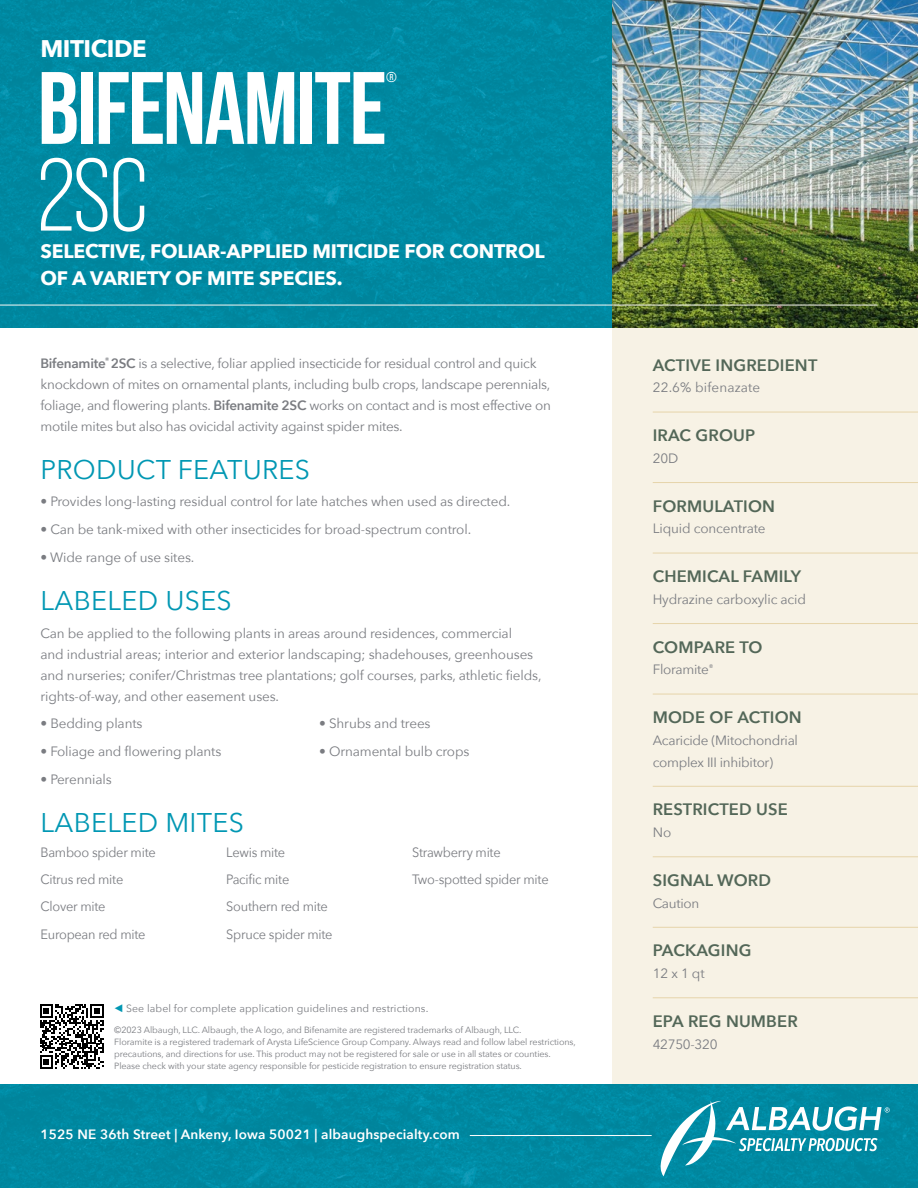
<style>
.page{position:relative;width:918px;height:1188px;background:#fff}
.page>*{position:absolute;margin:0;border:0;box-sizing:border-box;transform-origin:0 0}
.t1{font:700 102.6px "Bebas Neue Pro";letter-spacing:-.02em;color:#fff}
.t2{font:102.6px "Bebas Neue Pro";color:#fff}
.t3{font:27px "Avenir Next";letter-spacing:.01em;color:#0097b3}
.t4{font:700 24px "Avenir Next";letter-spacing:-.02em;color:#fff}
.t5{font:700 19.5px/27px "Avenir Next";letter-spacing:-.01em;color:#fff}
.t6{font:600 16.5px "Avenir Next";letter-spacing:.01em;color:#536758}
.t7{font:14.25px "Bebas Neue Pro";color:#fff}
.t8{font:13.5px/21px "Avenir Next";letter-spacing:-.015em;color:#7a7c81}
.t9{font:13.5px/27.5px "Avenir Next";letter-spacing:-.015em;color:#7a7c81;scale:.95 1}
.t10{font:600 13.5px "Avenir Next";letter-spacing:.01em;color:#fff}
.t11{font:13.5px "Avenir Next";letter-spacing:.01em;color:#7a7c81}
.t12{font:10.5px "Avenir Next";letter-spacing:.01em;color:#7a7c81}
.t13{font:9px/12px "Avenir Next";letter-spacing:-.01em;color:#7a7c81}
.s1{font-weight:600}
</style>
<div class="page">
<img style="left:0;top:0;width:612px;height:327px">
<div style="left:612px;top:274px;width:306px;height:836px;background:#f7f2e5"></div>
<img style="left:0;top:1084px;width:918px;height:104px">
<svg style="left:661px;top:1101px;width:229px;height:75px;background:#33a0b4"></svg>
<hr style="left:470px;top:1135px;width:182px;height:1px;background:#fff">
<hr style="left:653px;top:412px;width:265px;height:1px;background:#e6d4aa">
<hr style="left:653px;top:482px;width:265px;height:1px;background:#e6d4aa">
<hr style="left:653px;top:553px;width:265px;height:1px;background:#e6d4aa">
<hr style="left:653px;top:623px;width:265px;height:1px;background:#e6d4aa">
<hr style="left:653px;top:694px;width:265px;height:1px;background:#e6d4aa">
<hr style="left:653px;top:786px;width:265px;height:1px;background:#e6d4aa">
<hr style="left:653px;top:856px;width:265px;height:1px;background:#e6d4aa">
<hr style="left:653px;top:927px;width:265px;height:1px;background:#e6d4aa">
<hr style="left:653px;top:997px;width:265px;height:1px;background:#e6d4aa">
<img style="left:612px;top:0;width:306px;height:327px">
<hr style="left:0;top:305px;width:878px;height:1px;background:#f9f8f4">
<svg style="left:40px;top:1005px;width:64px;height:64px"></svg>
<h3 class="t4" style="left:40px;top:28px;width:108px">MITICIDE</h3>
<h1 class="t1" style="left:38px;top:50px;width:350px">BIFENAMITE</h1>
<p class="t7" style="left:386px;top:69px;width:12px">®</p>
<h1 class="t2" style="left:37px;top:138px;width:112px">2SC</h1>
<h3 class="t5" style="left:40px;top:238px;width:506px">SELECTIVE, FOLIAR-APPLIED MITICIDE FOR CONTROL<br>OF A VARIETY OF MITE SPECIES.</h3>
<p class="t8" style="left:40px;top:352px;width:512px"><span class="s1">Bifenamite</span><sup>®</sup> <span class="s1">2SC</span> is a selective, foliar applied insecticide for residual control and quick knockdown of mites on ornamental plants, including bulb crops, landscape perennials, foliage, and flowering plants. <span class="s1">Bifenamite 2SC</span> works on contact and is most effective on motile mites but also has ovicidal activity against spider mites.</p>
<h2 class="t3" style="left:40px;top:446px;width:271px">PRODUCT FEATURES</h2>
<p class="t8" style="left:40px;top:491px;width:471px">• Provides long-lasting residual control for late hatches when used as directed.</p>
<p class="t8" style="left:40px;top:518px;width:432px">• Can be tank-mixed with other insecticides for broad-spectrum control.</p>
<p class="t8" style="left:40px;top:546px;width:155px">• Wide range of use sites.</p>
<h2 class="t3" style="left:40px;top:578px;width:193px">LABELED USES</h2>
<p class="t8" style="left:40px;top:622px;width:503px">Can be applied to the following plants in areas around residences, commercial<br>and industrial areas; interior and exterior landscaping; shadehouses, greenhouses and nurseries; conifer/Christmas tree plantations; golf courses, parks, athletic fields, rights-of-way, and other easement uses.</p>
<p class="t8" style="left:40px;top:713px;width:104px">• Bedding plants</p>
<p class="t8" style="left:40px;top:740px;width:182px">• Foliage and flowering plants</p>
<p class="t8" style="left:40px;top:768px;width:73px">• Perennials</p>
<p class="t8" style="left:319px;top:713px;width:113px">• Shrubs and trees</p>
<p class="t8" style="left:319px;top:740px;width:152px">• Ornamental bulb crops</p>
<h2 class="t3" style="left:40px;top:800px;width:205px">LABELED MITES</h2>
<p class="t9" style="left:40px;top:838px;width:123px">Bamboo spider mite<br>Citrus red mite<br>Clover mite<br>European red mite</p>
<p class="t9" style="left:226px;top:838px;width:113px">Lewis mite<br>Pacific mite<br>Southern red mite<br>Spruce spider mite</p>
<p class="t9" style="left:412px;top:838px;width:145px">Strawberry mite<br>Two-spotted spider mite</p>
<p class="t12" style="left:126px;top:999px;width:304px">See label for complete application guidelines and restrictions.</p>
<p class="t13" style="left:114px;top:1023px;width:463px">©2023 Albaugh, LLC. Albaugh, the A logo, and Bifenamite are registered trademarks of Albaugh, LLC.<br>Floramite is a registered trademark of Arysta LifeScience Group Company. Always read and follow label restrictions, precautions, and directions for use. This product may not be registered for sale or use in all states or counties.<br>Please check with your state agency responsible for pesticide registration to ensure registration status.</p>
<p class="t10" style="left:40px;top:1123px;width:421px">1525 NE 36th Street | Ankeny, Iowa 50021 | albaughspecialty.com</p>
<p class="t6" style="left:653px;top:351px;width:166px">ACTIVE INGREDIENT</p>
<p class="t11" style="left:653px;top:376px;width:109px">22.6% bifenazate</p>
<p class="t6" style="left:653px;top:421px;width:104px">IRAC GROUP</p>
<p class="t8" style="left:653px;top:447px;width:27px">20D</p>
<p class="t6" style="left:653px;top:492px;width:124px">FORMULATION</p>
<p class="t8" style="left:653px;top:518px;width:114px">Liquid concentrate</p>
<p class="t6" style="left:653px;top:562px;width:150px">CHEMICAL FAMILY</p>
<p class="t8" style="left:653px;top:588px;width:155px">Hydrazine carboxylic acid</p>
<p class="t6" style="left:653px;top:633px;width:111px">COMPARE TO</p>
<p class="t8" style="left:653px;top:659px;width:62px">Floramite<sup>®</sup></p>
<p class="t6" style="left:653px;top:703px;width:151px">MODE OF ACTION</p>
<p class="t8" style="left:653px;top:729px;width:147px;line-height:21.8px">Acaricide (Mitochondrial complex III inhibitor)</p>
<p class="t6" style="left:653px;top:795px;width:137px">RESTRICTED USE</p>
<p class="t8" style="left:653px;top:821px;width:20px">No</p>
<p class="t6" style="left:653px;top:866px;width:120px">SIGNAL WORD</p>
<p class="t8" style="left:653px;top:892px;width:48px">Caution</p>
<p class="t6" style="left:653px;top:936px;width:100px">PACKAGING</p>
<p class="t8" style="left:653px;top:962px;width:53px">12 x 1 qt</p>
<p class="t6" style="left:653px;top:1007px;width:147px">EPA REG NUMBER</p>
<p class="t8" style="left:653px;top:1033px;width:66px">42750-320</p>
</div>
